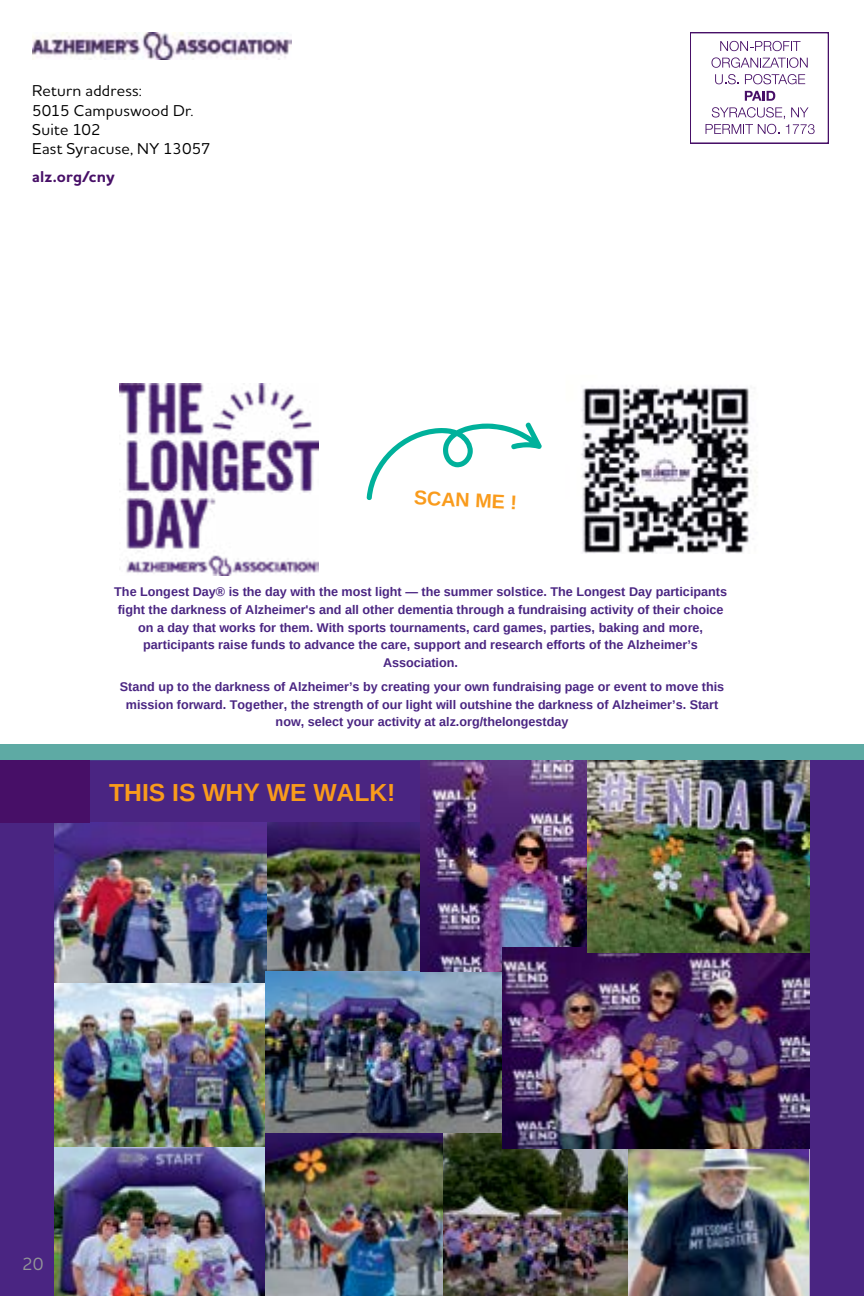
<style>
.page{position:relative;width:864px;height:1296px;background:#fff}
.page>*{position:absolute;margin:0;border:0;box-sizing:border-box;transform-origin:0 0}
.t1{font:700 24.6px "Arimo";color:#f99b1c}
.t2{font:700 19.8px "Arimo";color:#f99b1c}
.t3{font:500 18px "Houschka Alt Pro";color:#939598}
.t4{font:500 16px/19.2px "Houschka Alt Pro";letter-spacing:.015em;color:#000}
.t5{font:700 16px "Houschka Alt Pro";letter-spacing:.015em;color:#470f67}
.t6{font:700 12.6px/17.6px "Arimo";color:#4a2582;text-align:center}
</style>
<div class="page">
<img style="left:32px;top:32px;width:259px;height:27px">
<svg style="left:720px;top:41px;width:81px;height:10px"></svg>
<svg style="left:712px;top:57px;width:96px;height:11px"></svg>
<svg style="left:715px;top:74px;width:24px;height:10px"></svg>
<svg style="left:745px;top:74px;width:60px;height:10px"></svg>
<svg style="left:745px;top:91px;width:30px;height:10px"></svg>
<svg style="left:706px;top:107px;width:109px;height:27px"></svg>
<div style="left:0;top:746px;width:864px;height:550px;background:#4a2582"></div>
<svg style="left:89px;top:760px;width:332px;height:63px"></svg>
<img style="left:119px;top:383px;width:200px;height:193px">
<img style="left:581px;top:385px;width:177px;height:169px">
<svg style="left:367px;top:422px;width:175px;height:78px"></svg>
<hr style="left:55px;top:374px;width:754px;height:1px;background:#4a2582">
<img style="left:55px;top:823px;width:212px;height:324px">
<img style="left:55px;top:1147px;width:210px;height:149px">
<img style="left:265px;top:1133px;width:363px;height:163px">
<img style="left:267px;top:823px;width:154px;height:149px">
<img style="left:265px;top:972px;width:238px;height:161px">
<img style="left:628px;top:1149px;width:181px;height:147px">
<img style="left:421px;top:760px;width:166px;height:212px">
<img style="left:503px;top:948px;width:306px;height:201px">
<img style="left:587px;top:760px;width:222px;height:193px">
<div style="left:0;top:745px;width:864px;height:15px;background:#5eaaa4"></div>
<div style="left:0;top:760px;width:89px;height:63px;background:#470f67"></div>
<p class="t4" style="left:32px;top:81px;width:180px">Return address:<br>5015 Campuswood Dr.<br>Suite 102<br>East Syracuse, NY 13057</p>
<p class="t5" style="left:32px;top:166px;width:84px">alz.org/cny</p>
<p class="t4" style="left:2px;top:144px;width:82px">, NY 13057</p>
<h2 class="t2" style="left:415px;top:484px;width:105px;rotate:3deg">SCAN ME !</h2>
<p class="t6" style="left:114px;top:584px;width:614px">The Longest Day® is the day with the most light — the summer solstice. The Longest Day participants fight the darkness of Alzheimer's and all other dementia through a fundraising activity of their choice on a day that works for them. With sports tournaments, card games, parties, baking and more, participants raise funds to advance the care, support and research efforts of the Alzheimer’s Association.</p>
<p class="t6" style="left:120px;top:678px;width:606px">Stand up to the darkness of Alzheimer’s by creating your own fundraising page or event to move this mission forward. Together, the strength of our light will outshine the darkness of Alzheimer’s. Start now, select your activity at alz.org/thelongestday</p>
<h1 class="t1" style="left:109px;top:776px;width:288px">THIS IS WHY WE WALK!</h1>
<h3 class="t3" style="left:22px;top:1253px;width:23px">20</h3>
</div>
